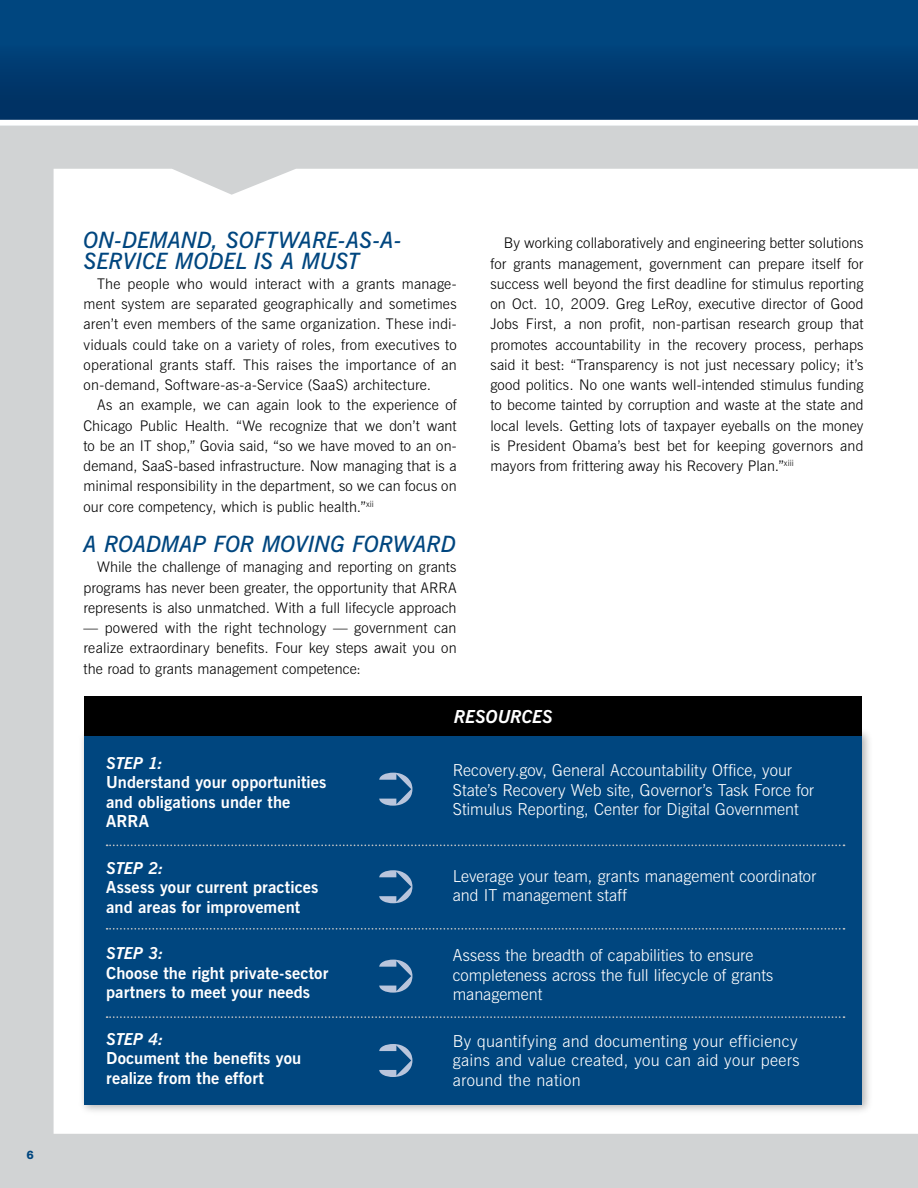
<style>
.page{position:relative;width:918px;height:1188px;background:#fff}
.page>*{position:absolute;margin:0;border:0;box-sizing:border-box;transform-origin:0 0}
.t1{font:italic 600 22.5px/20.2px "News Gothic BT";letter-spacing:-.01em;color:#00467f}
.t2{font:italic 700 18px "News Gothic BT";color:#fff}
.t3{font:300 16.5px/19.5px "News Gothic BT";color:#fff}
.t4{font:700 16.5px/19.5px "News Gothic BT";letter-spacing:.005em;color:#fff}
.t5{font:italic 700 16.5px "News Gothic BT";letter-spacing:.005em;color:#fff}
.t6{font:300 14.7px/20.2px "News Gothic BT";letter-spacing:.005em;color:#000;text-align:justify}
</style>
<div class="page">
<div style="left:0;top:105px;width:918px;height:1083px;background:#d1d3d4"></div>
<div style="left:0;top:0;width:918px;height:125px;background:linear-gradient(to bottom,#004b86,#002e5f)"></div>
<div style="left:54px;top:169px;width:863px;height:965px;background:#fff"></div>
<div style="left:0;top:120px;width:918px;height:6px;background:#fff"></div>
<svg style="left:917px;top:0;width:1px;height:120px"></svg>
<svg style="left:917px;top:169px;width:1px;height:965px"></svg>
<div style="left:77px;top:726px;width:797px;height:391px;background:#000;opacity:.31"></div>
<div style="left:85px;top:734px;width:777px;height:371px;background:#00467f"></div>
<div style="left:85px;top:696px;width:777px;height:39px;background:#000"></div>
<svg style="left:379px;top:773px;width:33px;height:33px"></svg>
<svg style="left:107px;top:844px;width:738px;height:2px"></svg>
<svg style="left:107px;top:928px;width:738px;height:2px"></svg>
<svg style="left:107px;top:1016px;width:738px;height:2px"></svg>
<svg style="left:379px;top:870px;width:33px;height:33px"></svg>
<svg style="left:379px;top:960px;width:33px;height:33px"></svg>
<svg style="left:379px;top:1044px;width:33px;height:33px"></svg>
<h1 class="t1" style="left:84px;top:230px;width:320px">ON-DEMAND, SOFTWA RE-AS-A-<br>SERVICE MODEL IS A MUST</h1>
<p class="t6" style="left:84px;top:273px;width:375px;text-indent:14px">The people who would interact with a grants manage&shy;ment system are separated geographically and sometimes aren’t even members of the same organization. These indi&shy;viduals could take on a variety of roles, from executives to operational grants staff. This raises the importance of an on-demand, Software-as-a-Service (SaaS) architecture.</p>
<p class="t6" style="left:84px;top:395px;width:375px;text-indent:13px">As an example, we can again look to the experience of Chicago Public Health. “We recognize that we don’t want to be an IT shop,” Govia said, “so we have moved to an on&shy;demand, SaaS-based infrastructure. Now managing that is a minimal responsibility in the department, so we can focus on our core competency, which is public health.”<sup>xii</sup></p>
<h1 class="t1" style="left:84px;top:534px;width:36px">A ROA</h1>
<h1 class="t1" style="left:146px;top:534px;width:311px">DMAP FOR MO VING FORWA RD</h1>
<p class="t6" style="left:84px;top:557px;width:375px;text-align:left;text-indent:14px">While the challenge of managing and reporting on grants programs has never been greater, the opportunity that ARRA represents is also unmatched. With a full lifecycle approach</p>
<p class="t6" style="left:84px;top:618px;width:375px">— powered with the right technology — government can realize extraordinary benefits. Four key steps await you on the road to grants management competence:</p>
<p class="t6" style="left:490px;top:233px;width:375px;text-indent:14px">By working collaboratively and engineering better solutions for grants management, government can prepare itself for success well beyond the first deadline for stimulus reporting on Oct. 10, 2009. Greg LeRoy, executive director of Good Jobs First, a non profit, non-partisan research group that promotes accountability in the recovery process, perhaps said it best: “Transparency is not just necessary policy; it’s good politics. No one wants well-intended stimulus funding to become tainted by corruption and waste at the state and local levels. Getting lots of taxpayer eyeballs on the money is President Obama’s best bet for keeping governors and mayors from frittering away his Recovery Plan.”<sup>xiii</sup></p>
<p class="t5" style="left:106px;top:753px;width:58px">STEP 1:</p>
<p class="t4" style="left:106px;top:772px;width:222px">Understand your opportunities and obligations under the<br>ARRA</p>
<p class="t5" style="left:106px;top:858px;width:59px">STEP 2:</p>
<p class="t4" style="left:106px;top:877px;width:214px">Assess your current practices and areas for improvement</p>
<p class="t5" style="left:106px;top:943px;width:59px">STEP 3:</p>
<p class="t4" style="left:106px;top:963px;width:224px">Choose the right private-sector partners to meet your needs</p>
<p class="t5" style="left:106px;top:1029px;width:59px">STEP 4:</p>
<p class="t4" style="left:106px;top:1048px;width:197px">Document the benefits you realize from the effort</p>
<p class="t2" style="left:454px;top:705px;width:100px">RESOURCES</p>
<p class="t3" style="left:453px;top:760px;width:363px">Recovery.gov, General Accountability Office, your<br>State’s Recovery Web site, Governor’s Task Force for<br>Stimulus Reporting, Center for Digital Government</p>
<p class="t3" style="left:453px;top:866px;width:365px">Leverage your team, grants management coordinator and IT management staff</p>
<p class="t3" style="left:453px;top:946px;width:322px">Assess the breadth of capabilities to ensure completeness across the full lifecycle of grants management</p>
<p class="t3" style="left:453px;top:1031px;width:348px">By quantifying and documenting your efficiency gains and value created, you can aid your peers around the nation</p>
</div>
